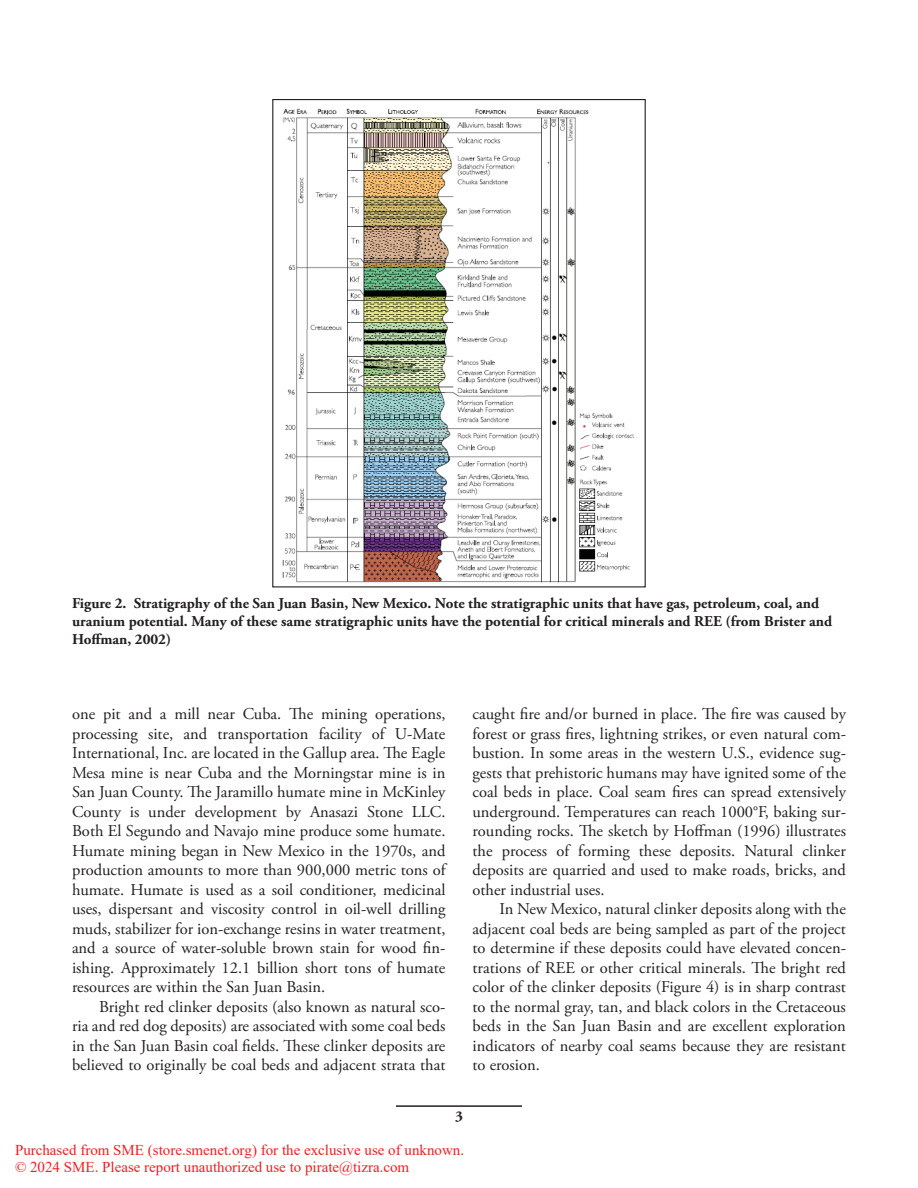
<style>
.page{position:relative;width:918px;height:1188px;background:#fff}
.page>*{position:absolute;margin:0;border:0;box-sizing:border-box;transform-origin:0 0}
.t1{font:16.5px/19.5px "Adobe Garamond Pro";color:#231f20;text-align:justify}
.t2{font:700 15px/18px "Adobe Garamond Pro";color:#231f20}
.t3{font:15px/16.5px "Times New Roman";color:#ee1f23}
</style>
<div class="page">
<hr style="left:396px;top:1105px;width:126px;height:2px;background:#231f20">
<img style="left:282px;top:108px;width:352px;height:475px">
<p class="t2" style="left:72px;top:596px;width:762px">Figure 2. Stratigraphy of the San Juan Basin, New Mexico. Note the stratigraphic units that have gas, petroleum, coal, and uranium potential. Many of these same stratigraphic units have the potential for critical minerals and REE (from Brister and<br>Hoffman, 2002)</p>
<p class="t1" style="left:72px;top:706px;width:375px">one pit and a mill near Cuba. The mining operations, processing site, and transportation facility of U-Mate International, Inc. are located in the Gallup area. The Eagle Mesa mine is near Cuba and the Morningstar mine is in San Juan County. The Jaramillo humate mine in McKinley County is under development by Anasazi Stone LLC.<br>Both El Segundo and Navajo mine produce some humate.<br>Humate mining began in New Mexico in the 1970s, and production amounts to more than 900,000 metric tons of humate. Humate is used as a soil conditioner, medicinal uses, dispersant and viscosity control in oil-well drilling muds, stabilizer for ion-exchange resins in water treatment, and a source of water-soluble brown stain for wood fin&shy;ishing. Approximately 12.1 billion short tons of humate resources are within the San Juan Basin.</p>
<p class="t1" style="left:72px;top:998px;width:375px;text-indent:27px">Bright red clinker deposits (also known as natural sco&shy;ria and red dog deposits) are associated with some coal beds in the San Juan Basin coal fields. These clinker deposits are believed to originally be coal beds and adjacent strata that</p>
<p class="t1" style="left:472px;top:706px;width:375px">caught fire and/or burned in place. The fire was caused by forest or grass fires, lightning strikes, or even natural com&shy;bustion. In some areas in the western U.S., evidence sug&shy;gests that prehistoric humans may have ignited some of the coal beds in place. Coal seam fires can spread extensively underground. Temperatures can reach 1000°F, baking sur&shy;rounding rocks. The sketch by Hoffman (1996) illustrates the process of forming these deposits. Natural clinker deposits are quarried and used to make roads, bricks, and other industrial uses.</p>
<p class="t1" style="left:472px;top:901px;width:375px;text-indent:27px">In New Mexico, natural clinker deposits along with the adjacent coal beds are being sampled as part of the project to determine if these deposits could have elevated concen&shy;trations of REE or other critical minerals. The bright red color of the clinker deposits (Figure 4) is in sharp contrast to the normal gray, tan, and black colors in the Cretaceous beds in the San Juan Basin and are excellent exploration indicators of nearby coal seams because they are resistant to erosion.</p>
<p class="t2" style="left:455px;top:1109px;width:9px">3</p>
<p class="t3" style="left:15px;top:1142px;width:451px">Purchased from SME (store.smenet.org) for the exclusive use of unknown. © 2024 SME. Please report unauthorized use to pirate@tizra.com</p>
</div>
